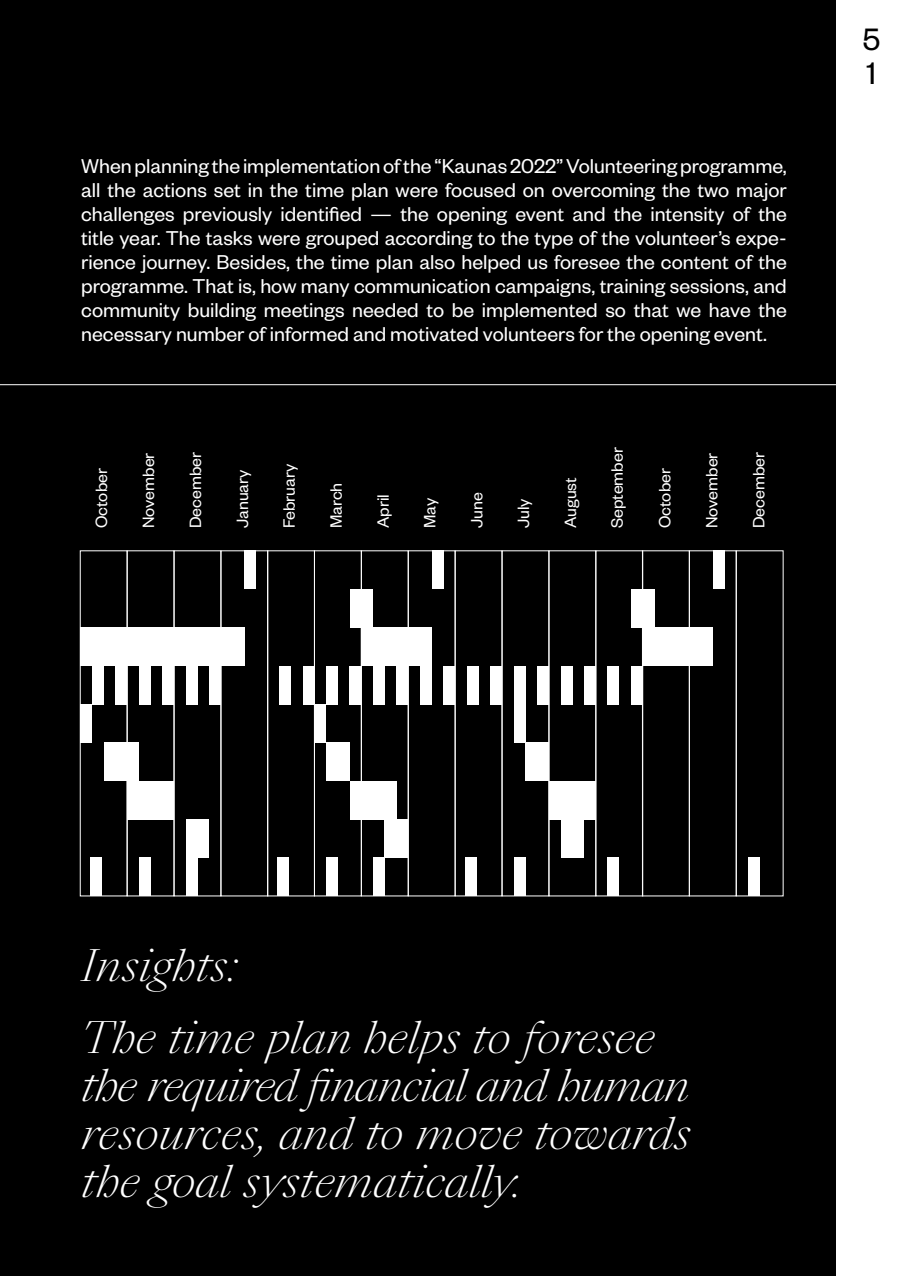
<style>
.page{position:relative;width:908px;height:1276px;background:#fff}
.page>*{position:absolute;margin:0;border:0;box-sizing:border-box;transform-origin:0 0}
.t1{font:italic 300 42px/48px "Sang Bleu Kingdom";color:#fff}
.t2{font:34px/34px "Founders Grotesk";color:#000}
.t3{font:22px/24px "Founders Grotesk";color:#fff;text-align:justify}
.t4{font:18px "Founders Grotesk";color:#fff}
</style>
<div class="page">
<div style="left:0;top:0;width:835px;height:1276px;background:#000"></div>
<div style="left:127px;top:550px;width:47px;height:346px;border:1px solid #fff"></div>
<div style="left:174px;top:550px;width:47px;height:346px;border:1px solid #fff"></div>
<div style="left:220px;top:550px;width:48px;height:346px;border:1px solid #fff"></div>
<div style="left:267px;top:550px;width:47px;height:346px;border:1px solid #fff"></div>
<div style="left:314px;top:550px;width:47px;height:346px;border:1px solid #fff"></div>
<div style="left:361px;top:550px;width:47px;height:346px;border:1px solid #fff"></div>
<div style="left:408px;top:550px;width:47px;height:346px;border:1px solid #fff"></div>
<div style="left:454px;top:550px;width:48px;height:346px;border:1px solid #fff"></div>
<div style="left:501px;top:550px;width:48px;height:346px;border:1px solid #fff"></div>
<div style="left:548px;top:550px;width:47px;height:346px;border:1px solid #fff"></div>
<div style="left:595px;top:550px;width:47px;height:346px;border:1px solid #fff"></div>
<div style="left:642px;top:550px;width:47px;height:346px;border:1px solid #fff"></div>
<div style="left:688px;top:550px;width:48px;height:346px;border:1px solid #fff"></div>
<div style="left:735px;top:550px;width:48px;height:346px;border:1px solid #fff"></div>
<div style="left:244px;top:551px;width:12px;height:38px;background:#fff"></div>
<div style="left:431px;top:551px;width:12px;height:38px;background:#fff"></div>
<div style="left:712px;top:551px;width:12px;height:38px;background:#fff"></div>
<div style="left:349px;top:589px;width:12px;height:38px;background:#fff"></div>
<div style="left:361px;top:589px;width:12px;height:38px;background:#fff"></div>
<div style="left:630px;top:589px;width:12px;height:38px;background:#fff"></div>
<div style="left:642px;top:589px;width:12px;height:38px;background:#fff"></div>
<div style="left:80px;top:627px;width:12px;height:39px;background:#fff"></div>
<div style="left:92px;top:627px;width:12px;height:39px;background:#fff"></div>
<div style="left:104px;top:627px;width:11px;height:39px;background:#fff"></div>
<div style="left:115px;top:627px;width:12px;height:39px;background:#fff"></div>
<div style="left:127px;top:627px;width:12px;height:39px;background:#fff"></div>
<div style="left:139px;top:627px;width:11px;height:39px;background:#fff"></div>
<div style="left:150px;top:627px;width:12px;height:39px;background:#fff"></div>
<div style="left:162px;top:627px;width:12px;height:39px;background:#fff"></div>
<div style="left:174px;top:627px;width:12px;height:39px;background:#fff"></div>
<div style="left:186px;top:627px;width:11px;height:39px;background:#fff"></div>
<div style="left:197px;top:627px;width:12px;height:39px;background:#fff"></div>
<div style="left:209px;top:627px;width:12px;height:39px;background:#fff"></div>
<div style="left:221px;top:627px;width:11px;height:39px;background:#fff"></div>
<div style="left:232px;top:627px;width:12px;height:39px;background:#fff"></div>
<div style="left:361px;top:627px;width:12px;height:39px;background:#fff"></div>
<div style="left:373px;top:627px;width:12px;height:39px;background:#fff"></div>
<div style="left:385px;top:627px;width:11px;height:39px;background:#fff"></div>
<div style="left:396px;top:627px;width:12px;height:39px;background:#fff"></div>
<div style="left:408px;top:627px;width:12px;height:39px;background:#fff"></div>
<div style="left:420px;top:627px;width:11px;height:39px;background:#fff"></div>
<div style="left:642px;top:627px;width:12px;height:39px;background:#fff"></div>
<div style="left:654px;top:627px;width:11px;height:39px;background:#fff"></div>
<div style="left:665px;top:627px;width:12px;height:39px;background:#fff"></div>
<div style="left:677px;top:627px;width:12px;height:39px;background:#fff"></div>
<div style="left:689px;top:627px;width:12px;height:39px;background:#fff"></div>
<div style="left:701px;top:627px;width:11px;height:39px;background:#fff"></div>
<div style="left:92px;top:666px;width:12px;height:38px;background:#fff"></div>
<div style="left:115px;top:666px;width:12px;height:38px;background:#fff"></div>
<div style="left:139px;top:666px;width:11px;height:38px;background:#fff"></div>
<div style="left:162px;top:666px;width:12px;height:38px;background:#fff"></div>
<div style="left:186px;top:666px;width:11px;height:38px;background:#fff"></div>
<div style="left:209px;top:666px;width:12px;height:38px;background:#fff"></div>
<div style="left:279px;top:666px;width:11px;height:38px;background:#fff"></div>
<div style="left:302px;top:666px;width:12px;height:38px;background:#fff"></div>
<div style="left:326px;top:666px;width:12px;height:38px;background:#fff"></div>
<div style="left:349px;top:666px;width:12px;height:38px;background:#fff"></div>
<div style="left:373px;top:666px;width:11px;height:38px;background:#fff"></div>
<div style="left:396px;top:666px;width:12px;height:38px;background:#fff"></div>
<div style="left:420px;top:666px;width:11px;height:38px;background:#fff"></div>
<div style="left:443px;top:666px;width:12px;height:38px;background:#fff"></div>
<div style="left:466px;top:666px;width:12px;height:38px;background:#fff"></div>
<div style="left:490px;top:666px;width:12px;height:38px;background:#fff"></div>
<div style="left:513px;top:666px;width:12px;height:38px;background:#fff"></div>
<div style="left:537px;top:666px;width:11px;height:38px;background:#fff"></div>
<div style="left:560px;top:666px;width:12px;height:38px;background:#fff"></div>
<div style="left:584px;top:666px;width:11px;height:38px;background:#fff"></div>
<div style="left:607px;top:666px;width:12px;height:38px;background:#fff"></div>
<div style="left:630px;top:666px;width:12px;height:38px;background:#fff"></div>
<div style="left:80px;top:704px;width:12px;height:38px;background:#fff"></div>
<div style="left:314px;top:704px;width:12px;height:38px;background:#fff"></div>
<div style="left:513px;top:704px;width:12px;height:38px;background:#fff"></div>
<div style="left:104px;top:742px;width:11px;height:39px;background:#fff"></div>
<div style="left:115px;top:742px;width:12px;height:39px;background:#fff"></div>
<div style="left:127px;top:742px;width:12px;height:39px;background:#fff"></div>
<div style="left:326px;top:742px;width:12px;height:39px;background:#fff"></div>
<div style="left:338px;top:742px;width:11px;height:39px;background:#fff"></div>
<div style="left:525px;top:742px;width:12px;height:39px;background:#fff"></div>
<div style="left:537px;top:742px;width:11px;height:39px;background:#fff"></div>
<div style="left:127px;top:781px;width:12px;height:38px;background:#fff"></div>
<div style="left:139px;top:781px;width:11px;height:38px;background:#fff"></div>
<div style="left:150px;top:781px;width:12px;height:38px;background:#fff"></div>
<div style="left:162px;top:781px;width:12px;height:38px;background:#fff"></div>
<div style="left:349px;top:781px;width:12px;height:38px;background:#fff"></div>
<div style="left:361px;top:781px;width:12px;height:38px;background:#fff"></div>
<div style="left:373px;top:781px;width:12px;height:38px;background:#fff"></div>
<div style="left:385px;top:781px;width:11px;height:38px;background:#fff"></div>
<div style="left:548px;top:781px;width:12px;height:38px;background:#fff"></div>
<div style="left:560px;top:781px;width:12px;height:38px;background:#fff"></div>
<div style="left:572px;top:781px;width:12px;height:38px;background:#fff"></div>
<div style="left:584px;top:781px;width:11px;height:38px;background:#fff"></div>
<div style="left:186px;top:819px;width:11px;height:38px;background:#fff"></div>
<div style="left:197px;top:819px;width:12px;height:38px;background:#fff"></div>
<div style="left:384px;top:819px;width:12px;height:38px;background:#fff"></div>
<div style="left:396px;top:819px;width:12px;height:38px;background:#fff"></div>
<div style="left:560px;top:819px;width:12px;height:38px;background:#fff"></div>
<div style="left:572px;top:819px;width:12px;height:38px;background:#fff"></div>
<div style="left:90px;top:857px;width:12px;height:39px;background:#fff"></div>
<div style="left:139px;top:857px;width:11px;height:39px;background:#fff"></div>
<div style="left:186px;top:857px;width:11px;height:39px;background:#fff"></div>
<div style="left:277px;top:857px;width:11px;height:39px;background:#fff"></div>
<div style="left:326px;top:857px;width:11px;height:39px;background:#fff"></div>
<div style="left:372px;top:857px;width:12px;height:39px;background:#fff"></div>
<div style="left:464px;top:857px;width:12px;height:39px;background:#fff"></div>
<div style="left:513px;top:857px;width:12px;height:39px;background:#fff"></div>
<div style="left:607px;top:857px;width:12px;height:39px;background:#fff"></div>
<div style="left:747px;top:857px;width:12px;height:39px;background:#fff"></div>
<hr style="left:0;top:384px;width:849px;height:1px;background:#fff">
<p class="t3" style="left:81px;top:152px;width:706px">When planning the implementation of the “Kaunas 2022” Volunteering programme, all the actions set in the time plan were focused on overcoming the two major challenges previously identified — the opening event and the intensity of the title year. The tasks were grouped according to the type of the volunteer’s expe&shy;rience journey. Besides, the time plan also helped us foresee the content of the programme. That is, how many communication campaigns, training sessions, and community building meetings needed to be implemented so that we have the necessary number of informed and motivated volunteers for the opening event.</p>
<p class="t4" style="left:90px;top:528px;width:62px;rotate:-90deg">October</p>
<p class="t4" style="left:137px;top:528px;width:77px;rotate:-90deg">November</p>
<p class="t4" style="left:184px;top:528px;width:78px;rotate:-90deg">December</p>
<p class="t4" style="left:231px;top:528px;width:60px;rotate:-90deg">January</p>
<p class="t4" style="left:278px;top:528px;width:66px;rotate:-90deg">February</p>
<p class="t4" style="left:325px;top:528px;width:47px;rotate:-90deg">March</p>
<p class="t4" style="left:372px;top:528px;width:35px;rotate:-90deg">April</p>
<p class="t4" style="left:418px;top:528px;width:32px;rotate:-90deg">May</p>
<p class="t4" style="left:465px;top:528px;width:37px;rotate:-90deg">June</p>
<p class="t4" style="left:512px;top:528px;width:31px;rotate:-90deg">July</p>
<p class="t4" style="left:559px;top:528px;width:52px;rotate:-90deg">August</p>
<p class="t4" style="left:606px;top:528px;width:82px;rotate:-90deg">September</p>
<p class="t4" style="left:653px;top:528px;width:62px;rotate:-90deg">October</p>
<p class="t4" style="left:700px;top:528px;width:77px;rotate:-90deg">November</p>
<p class="t4" style="left:747px;top:528px;width:78px;rotate:-90deg">December</p>
<h2 class="t2" style="left:862px;top:21px;width:19px">5<br>5</h2>
<h1 class="t1" style="left:81px;top:931px;width:574px;line-height:72px">Insights:<br>The time plan helps to foresee</h1>
<h1 class="t1" style="left:81px;top:1063px;width:610px;text-align:justify">the required financial and human resources, and to move towards the goal systematically.</h1>
</div>
